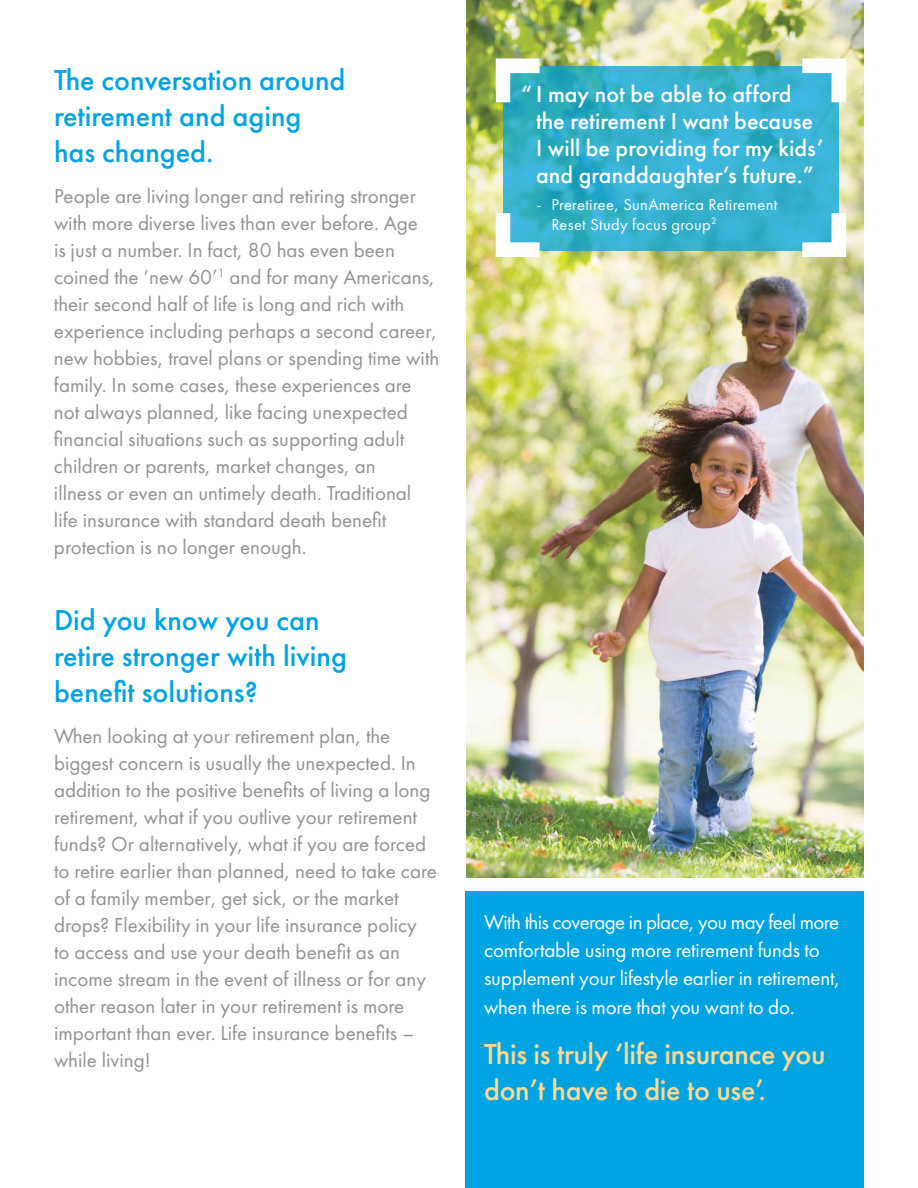
<style>
.page{position:relative;width:918px;height:1188px;background:#fff}
.page>*{position:absolute;margin:0;border:0;box-sizing:border-box;transform-origin:0 0}
.t1{font:500 30px/36px "Futura PT";color:#00a4e3}
.t2{font:500 30px/36px "Futura PT";letter-spacing:-.01em;color:#ffd990}
.t3{font:500 24px/27px "Futura PT";color:#fff}
.t4{font:21px/27px "Futura PT";color:#8f9194}
.t5{font:21px/28.5px "Futura PT";letter-spacing:-.01em;color:#fff}
.t6{font:16.5px/19.8px "Futura PT";letter-spacing:.02em;color:#fff}
</style>
<div class="page">
<img style="left:466px;top:0;width:398px;height:878px">
<div style="left:466px;top:891px;width:398px;height:297px;background:#00a4e3"></div>
<svg style="left:503px;top:66px;width:336px;height:185px;fill:#37b2cf"></svg>
<svg style="left:496px;top:58px;width:44px;height:44px"></svg>
<svg style="left:802px;top:59px;width:44px;height:43px"></svg>
<svg style="left:802px;top:213px;width:44px;height:44px"></svg>
<svg style="left:496px;top:213px;width:44px;height:44px"></svg>
<h1 class="t1" style="left:54px;top:62px;width:293px">The conversation around retirement and aging has changed.</h1>
<p class="t4" style="left:54px;top:182px;width:387px">People are living longer and retiring stronger with more diverse lives than ever before. Age<br>is just a number. In fact, 80 has even been coined the ‘new 60’<sup>1</sup> and for many Americans, their second half of life is long and rich with experience including perhaps a second career, new hobbies, travel plans or spending time with family. In some cases, these experiences are not always planned, like facing unexpected financial situations such as supporting adult children or parents, market changes, an<br>illness or even an untimely death. Traditional life insurance with standard death benefit protection is no longer enough.</p>
<h1 class="t1" style="left:54px;top:602px;width:295px">Did you know you can retire stronger with living benefit solutions?</h1>
<p class="t4" style="left:54px;top:722px;width:384px">When looking at your retirement plan, the biggest concern is usually the unexpected. In addition to the positive benefits of living a long retirement, what if you outlive your retirement funds? Or alternatively, what if you are forced to retire earlier than planned, need to take care of a family member, get sick, or the market drops? Flexibility in your life insurance policy to access and use your death benefit as an income stream in the event of illness or for any other reason later in your retirement is more important than ever. Life insurance benefits – while living!</p>
<p class="t3" style="left:536px;top:81px;width:289px;text-indent:-15px">“ I may not be able to afford the retirement I want because<br>I will be providing for my kids’ and granddaughter’s future.”</p>
<p class="t6" style="left:551px;top:194px;width:227px;text-indent:-15px">- Preretiree, SunAmerica Retirement<br>Reset Study focus group<sup>2</sup></p>
<p class="t5" style="left:484px;top:907px;width:358px">With this coverage in place, you may feel more comfortable using more retirement funds to supplement your lifestyle earlier in retirement, when there is more that you want to do.</p>
<h1 class="t2" style="left:484px;top:1036px;width:343px">This is truly ‘life insurance you don’t have to die to use’.</h1>
</div>
